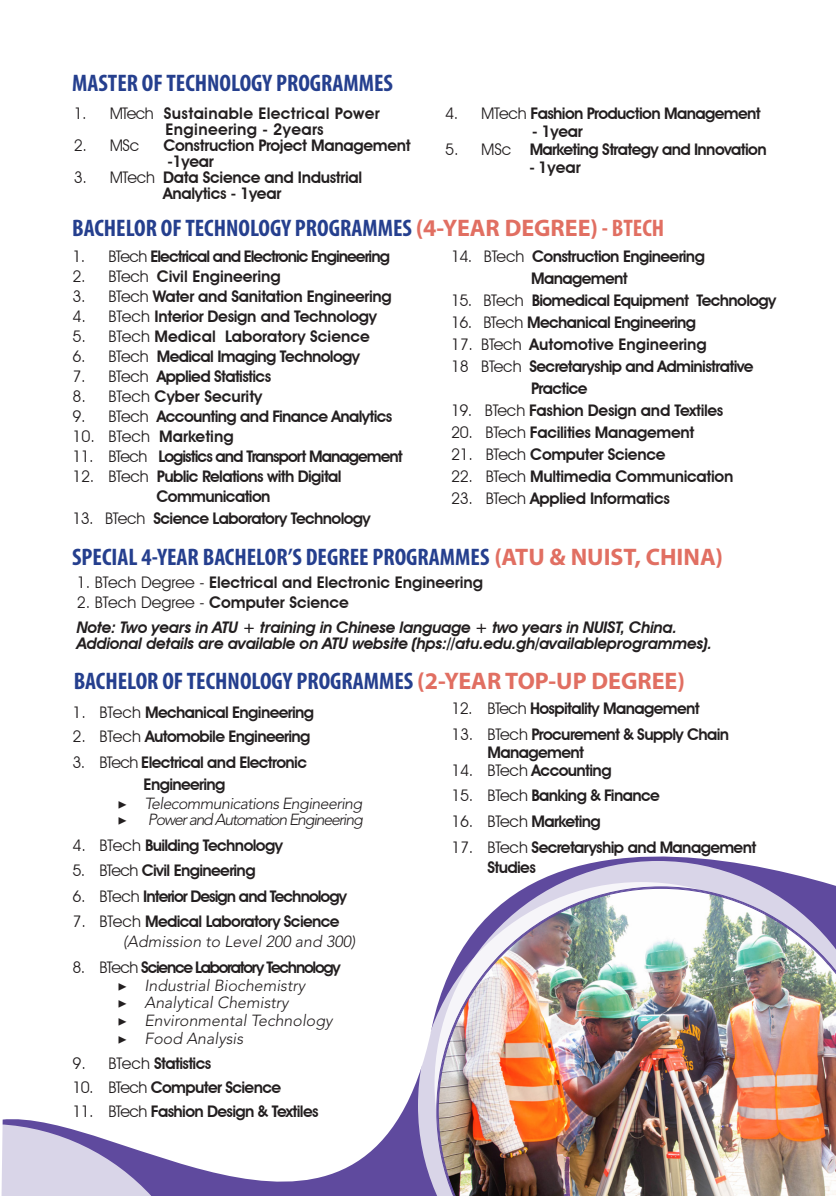
<style>
.page{position:relative;width:836px;height:1196px;background:#fff}
.page>*{position:absolute;margin:0;border:0;box-sizing:border-box;transform-origin:0 0}
.t1{font:700 condensed 24px "Myriad Pro";color:#253f8e}
.t2{font:600 16px/22px "Avant Garde IT Cby BT";letter-spacing:-.04em;color:#231f20}
.t3{font:600 16px/16px "Avant Garde IT Cby BT";letter-spacing:-.02em;color:#231f20}
.t4{font:600 16px "Avant Garde IT Cby BT";color:#231f20}
.t5{font:italic 600 16px "Avant Garde IT Cby BT";letter-spacing:-.02em;color:#231f20}
.t6{font:600 16px "Avant Garde IT Cby BT";letter-spacing:-.06em;color:#231f20}
.t7{font:italic 300 16px "Avenir LT Std";color:#231f20}
.t8{font:600 16px "Avant Garde IT Cby BT";letter-spacing:.02em;color:#231f20}
.t9{font:600 16px "Avant Garde IT Cby BT";letter-spacing:-.08em;color:#231f20}
.t10{font:italic 300 16px "Avenir LT Std";letter-spacing:-.04em;color:#231f20}
.t11{font:italic 300 16px "Avenir LT Std";letter-spacing:-.08em;color:#231f20}
.t12{font:16px "Avant Garde IT Cby BT";color:#231f20}
.t13{font:16px "Minion Pro";color:#231f20}
.s1{font-weight:400}
.s2{font-stretch:normal;color:#e16f62}
.s3{color:#e16f62}
.s4{color:#fff}
.s5{font-family:"Minion Pro";font-weight:400;font-style:normal}
</style>
<div class="page">
<svg style="left:210px;top:856px;width:504px;height:339px"></svg>
<svg style="left:418px;top:881px;width:16px;height:314px"></svg>
<svg style="left:434px;top:860px;width:401px;height:335px"></svg>
<img style="left:438px;top:887px;width:397px;height:308px">
<svg style="left:1px;top:1119px;width:209px;height:76px"></svg>
<p class="t1" style="left:72px;top:68px;width:322px">MASTER OF TECHNOLOGY PROGRAMMES</p>
<p class="t8" style="left:74px;top:104px;width:307px"><span class="s1">1. MTech</span> Sustainable Electrical Power</p>
<p class="t8" style="left:166px;top:120px;width:159px">Engineering - 2years</p>
<p class="t12" style="left:74px;top:136px;width:67px">2. MSc</p>
<p class="t3" style="left:163px;top:138px;width:249px">Construction Project Management -1year</p>
<p class="t3" style="left:74px;top:170px;width:290px"><span class="s1">3. MTech</span> Data Science and Industrial</p>
<p class="t3" style="left:163px;top:186px;width:119px">Analytics - 1year</p>
<p class="t2" style="left:445px;top:103px;width:317px"><span class="s1">4. MTech</span> Fashion Production Management</p>
<p class="t2" style="left:532px;top:121px;width:52px">- 1year</p>
<p class="t2" style="left:445px;top:139px;width:323px"><span class="s1">5. MSc</span> Marketing Strategy and Innovation</p>
<p class="t2" style="left:529px;top:157px;width:53px">- 1year</p>
<p class="t1" style="left:72px;top:213px;width:593px">BACHELOR OF TECHNOLOGY PROGRAMMES <span class="s2">(4-YEAR DEGREE)</span> <span class="s3">- BTECH</span></p>
<p class="t6" style="left:72px;top:247px;width:319px"><span class="s1">1. BTech</span> Electrical and Electronic Engineering</p>
<p class="t4" style="left:72px;top:267px;width:210px"><span class="s1">2. BTech</span> Civil Engineering</p>
<p class="t3" style="left:72px;top:288px;width:321px"><span class="s1">3. BTech</span> Water and Sanitation Engineering</p>
<p class="t3" style="left:72px;top:308px;width:306px"><span class="s1">4. BTech</span> Interior Design and Technology</p>
<p class="t4" style="left:72px;top:327px;width:299px"><span class="s1">5. BTech</span> Medical Laboratory Science</p>
<p class="t2" style="left:72px;top:345px;width:289px"><span class="s1">6. BTech</span> Medical Imaging Technology</p>
<p class="t2" style="left:72px;top:365px;width:200px"><span class="s1">7. BTech</span> Applied Statistics</p>
<p class="t4" style="left:72px;top:387px;width:191px"><span class="s1">8. BTech</span> Cyber Security</p>
<p class="t2" style="left:72px;top:405px;width:321px"><span class="s1">9. BTech</span> Accounting and Finance Analytics</p>
<p class="t4" style="left:72px;top:427px;width:163px"><span class="s1">10. BTech</span> Marketing</p>
<p class="t6" style="left:72px;top:447px;width:332px"><span class="s1">11. BTech</span> Logistics and Transport Management</p>
<p class="t2" style="left:72px;top:465px;width:271px"><span class="s1">12. BTech</span> Public Relations with Digital</p>
<p class="t2" style="left:156px;top:485px;width:115px">Communication</p>
<p class="t2" style="left:72px;top:507px;width:300px"><span class="s1">13. BTech</span> Science Laboratory Technology</p>
<p class="t2" style="left:451px;top:245px;width:255px"><span class="s1">14. BTech</span> Construction Engineering</p>
<p class="t2" style="left:531px;top:267px;width:98px">Management</p>
<p class="t2" style="left:451px;top:289px;width:326px"><span class="s1">15. BTech</span> Biomedical Equipment Technology</p>
<p class="t2" style="left:451px;top:311px;width:246px"><span class="s1">16. BTech</span> Mechanical Engineering</p>
<p class="t4" style="left:451px;top:335px;width:257px"><span class="s1">17. BTech</span> Automotive Engineering</p>
<p class="t2" style="left:451px;top:355px;width:304px"><span class="s1">18 BTech</span> Secretaryship and Administrative</p>
<p class="t2" style="left:531px;top:377px;width:58px">Practice</p>
<p class="t3" style="left:451px;top:402px;width:274px"><span class="s1">19. BTech</span> Fashion Design and Textiles</p>
<p class="t3" style="left:451px;top:424px;width:245px"><span class="s1">20. BTech</span> Facilities Management</p>
<p class="t3" style="left:451px;top:446px;width:216px"><span class="s1">21. BTech</span> Computer Science</p>
<p class="t3" style="left:451px;top:468px;width:283px"><span class="s1">22. BTech</span> Multimedia Communication</p>
<p class="t3" style="left:451px;top:490px;width:220px"><span class="s1">23. BTech</span> Applied Informatics</p>
<p class="t1" style="left:72px;top:542px;width:652px">SPECIAL 4-YEAR BACHELOR’S DEGREE PROGRAMMES <span class="s2">(ATU &amp; NUIST, CHINA)</span></p>
<p class="t4" style="left:77px;top:573px;width:408px"><span class="s1">1. BTech Degree -</span> Electrical and Electronic Engineering</p>
<p class="t4" style="left:77px;top:593px;width:274px"><span class="s1">2. BTech Degree -</span> Computer Science</p>
<p class="t5" style="left:77px;top:618px;width:601px">Note: Two years in ATU + training in Chinese language + two years in NUIST, China.</p>
<p class="t5" style="left:77px;top:634px;width:636px">Addional details are available on ATU website (hps://atu.edu.gh/availableprogrammes).</p>
<p class="t1" style="left:74px;top:666px;width:664px">BACHELOR OF TECHNOLOGY PROGRAMMES <span class="s2">(2-YEAR TOP-UP DEGREE)</span><span class="s4">BTECH</span></p>
<p class="t2" style="left:451px;top:697px;width:250px"><span class="s1">12. BTech</span> Hospitality Management</p>
<p class="t2" style="left:487px;top:724px;width:243px;line-height:18px;text-indent:-36px"><span class="s1">13. BTech</span> Procurement &amp; Supply Chain<br>Management</p>
<p class="t2" style="left:451px;top:758px;width:162px"><span class="s1">14. BTech</span> Accounting</p>
<p class="t2" style="left:451px;top:784px;width:210px"><span class="s1">15. BTech</span> Banking &amp; Finance</p>
<p class="t2" style="left:451px;top:810px;width:151px"><span class="s1">16. BTech</span> Marketing</p>
<p class="t2" style="left:487px;top:836px;width:270px;line-height:20px;text-indent:-36px"><span class="s1">17. BTech</span> Secretaryship and Management<br>Studies</p>
<p class="t2" style="left:72px;top:701px;width:243px"><span class="s1">1. BTech</span> Mechanical Engineering</p>
<p class="t2" style="left:72px;top:725px;width:239px"><span class="s1">2. BTech</span> Automobile Engineering</p>
<p class="t2" style="left:143px;top:750px;width:165px;text-indent:-71px"><span class="s1">3. BTech</span> Electrical and Electronic<br>Engineering</p>
<p class="t10" style="left:117px;top:794px;width:246px"><span class="s5">▶</span> Telecommunications Engineering</p>
<p class="t13" style="left:117px;top:809px;width:11px">▶</p>
<p class="t11" style="left:148px;top:810px;width:216px">Power and Automation Engineering</p>
<p class="t2" style="left:72px;top:833px;width:212px"><span class="s1">4. BTech</span> Building Technology</p>
<p class="t2" style="left:72px;top:859px;width:185px"><span class="s1">5. BTech</span> Civil Engineering</p>
<p class="t6" style="left:72px;top:886px;width:276px"><span class="s1">6. BTech</span> Interior Design and Technology</p>
<p class="t2" style="left:72px;top:910px;width:269px"><span class="s1">7. BTech</span> Medical Laboratory Science</p>
<p class="t7" style="left:123px;top:932px;width:233px">(Admission to Level 200 and 300)</p>
<p class="t9" style="left:72px;top:957px;width:270px"><span class="s1">8. BTech</span> Science Laboratory Technology</p>
<p class="t7" style="left:117px;top:975px;width:189px"><span class="s5">▶</span> Industrial Biochemistry</p>
<p class="t7" style="left:117px;top:993px;width:172px"><span class="s5">▶</span> Analytical Chemistry</p>
<p class="t7" style="left:117px;top:1010px;width:216px"><span class="s5">▶</span> Environmental Technology</p>
<p class="t7" style="left:117px;top:1028px;width:127px"><span class="s5">▶</span> Food Analysis</p>
<p class="t2" style="left:72px;top:1052px;width:140px"><span class="s1">9. BTech</span> Statistics</p>
<p class="t2" style="left:72px;top:1076px;width:210px"><span class="s1">10. BTech</span> Computer Science</p>
<p class="t2" style="left:72px;top:1100px;width:247px"><span class="s1">11. BTech</span> Fashion Design &amp; Textiles</p>
</div>
